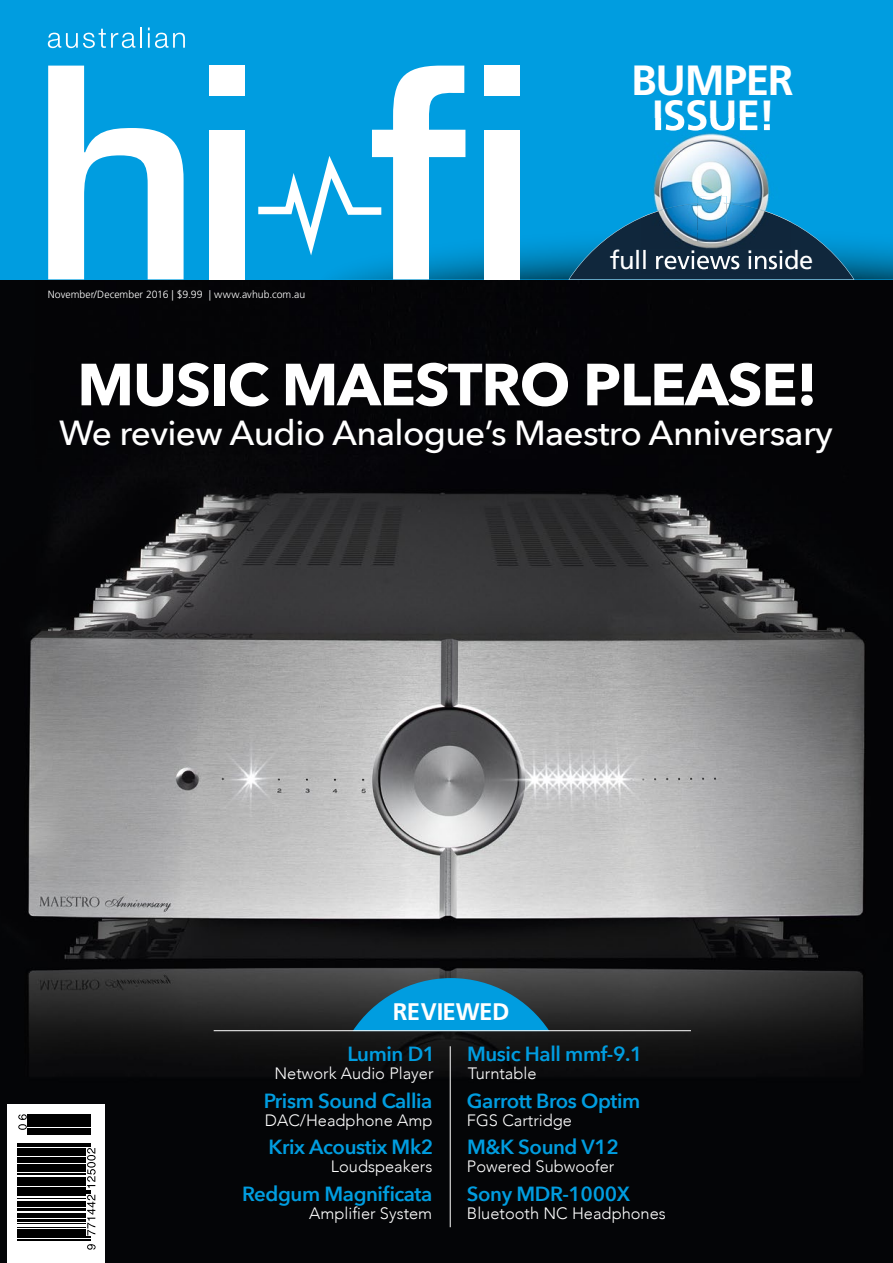
<style>
.page{position:relative;width:893px;height:1263px;background:#fff}
.page>*{position:absolute;margin:0;border:0;box-sizing:border-box;transform-origin:0 0}
.t1{font:700 58.65px "Avenir Next";letter-spacing:-.02em;color:#fff}
.t2{font:700 42.3px/35px "Frutiger LT Std";letter-spacing:-.03em;color:#fff;text-align:center}
.t3{font:500 34.65px "Avenir Next";letter-spacing:-.02em;color:#fff}
.t4{font:700 24px "Frutiger LT Std";letter-spacing:-.02em;color:#fff}
.t5{font:600 20.4px "Avenir Next";letter-spacing:-.02em;color:#009de0}
.t6{font:300 16.5px "Avenir";color:#fff}
.t7{font:300 10.5px "Frutiger LT Std";color:#fff}
</style>
<div class="page">
<img style="left:0;top:279px;width:893px;height:984px">
<div style="left:0;top:0;width:893px;height:279px;background:#009de0"></div>
<div style="left:209px;top:66px;width:35px;height:30px;background:#fff"></div>
<div style="left:484px;top:66px;width:36px;height:30px;background:#fff"></div>
<svg style="left:48px;top:29px;width:87px;height:19px"></svg>
<hr style="left:140px;top:27px;width:2px;height:21px;background:#fff">
<svg style="left:148px;top:27px;width:37px;height:21px"></svg>
<svg style="left:7px;top:1104px;width:98px;height:159px"></svg>
<hr style="left:28px;top:1133px;width:63px;height:1px;background:#000">
<hr style="left:28px;top:1130px;width:63px;height:2px;background:#000">
<hr style="left:28px;top:1128px;width:63px;height:1px;background:#000">
<hr style="left:28px;top:1123px;width:63px;height:3px;background:#000">
<hr style="left:28px;top:1121px;width:63px;height:1px;background:#000">
<hr style="left:28px;top:1119px;width:63px;height:1px;background:#000">
<hr style="left:28px;top:1114px;width:63px;height:4px;background:#000">
<svg style="left:353px;top:978px;width:196px;height:52px;background:#1280af"></svg>
<hr style="left:214px;top:1030px;width:477px;height:1px;background:#fff">
<hr style="left:450px;top:1046px;width:1px;height:181px;background:#fff">
<div style="left:484px;top:130px;width:36px;height:149px;background:#fff"></div>
<svg style="left:258px;top:66px;width:207px;height:213px"></svg>
<div style="left:209px;top:130px;width:35px;height:149px;background:#fff"></div>
<svg style="left:48px;top:66px;width:136px;height:213px"></svg>
<img style="left:653px;top:133px;width:117px;height:69px">
<img style="left:655px;top:118px;width:115px;height:13px">
<img style="left:697px;top:196px;width:30px;height:6px">
<svg style="left:568px;top:202px;width:286px;height:78px"></svg>
<img style="left:641px;top:250px;width:150px;height:19px">
<svg style="left:869px;top:1231px;width:8px;height:32px"></svg>
<p class="t7" style="left:48px;top:288px;width:259px">November/December 2016 | $9.99 | www.avhub.com.au</p>
<h2 class="t2" style="left:631px;top:63px;width:164px">BUMPER<br>ISSUE!</h2>
<h1 class="t1" style="left:77px;top:334px;width:742px">MUSIC MAESTRO PLEASE!</h1>
<h3 class="t3" style="left:59px;top:403px;width:775px">We review Audio Analogue’s Maestro Anniversary</h3>
<h3 class="t4" style="left:393px;top:997px;width:118px">REVIEWED</h3>
<p class="t5" style="left:348px;top:1037px;width:89px">Lumin D1</p>
<p class="t6" style="left:274px;top:1064px;width:160px">Network Audio Player</p>
<p class="t5" style="left:264px;top:1083px;width:170px">Prism Sound Callia</p>
<p class="t6" style="left:265px;top:1110px;width:169px">DAC/Headphone Amp</p>
<p class="t5" style="left:268px;top:1129px;width:166px">Krix Acoustix Mk2</p>
<p class="t6" style="left:331px;top:1157px;width:103px">Loudspeakers</p>
<p class="t5" style="left:242px;top:1176px;width:192px">Redgum Magnificata</p>
<p class="t6" style="left:309px;top:1203px;width:125px">Amplifier System</p>
<p class="t5" style="left:467px;top:1037px;width:177px">Music Hall mmf-9.1</p>
<p class="t6" style="left:468px;top:1064px;width:70px">Turntable</p>
<p class="t5" style="left:467px;top:1083px;width:175px">Garrott Bros Optim</p>
<p class="t6" style="left:467px;top:1110px;width:107px">FGS Cartridge</p>
<p class="t5" style="left:467px;top:1129px;width:153px">M&amp;K Sound V12</p>
<p class="t6" style="left:467px;top:1157px;width:149px">Powered Subwoofer</p>
<p class="t5" style="left:467px;top:1176px;width:165px">Sony MDR-1000X</p>
<p class="t6" style="left:467px;top:1203px;width:200px">Bluetooth NC Headphones</p>
</div>
